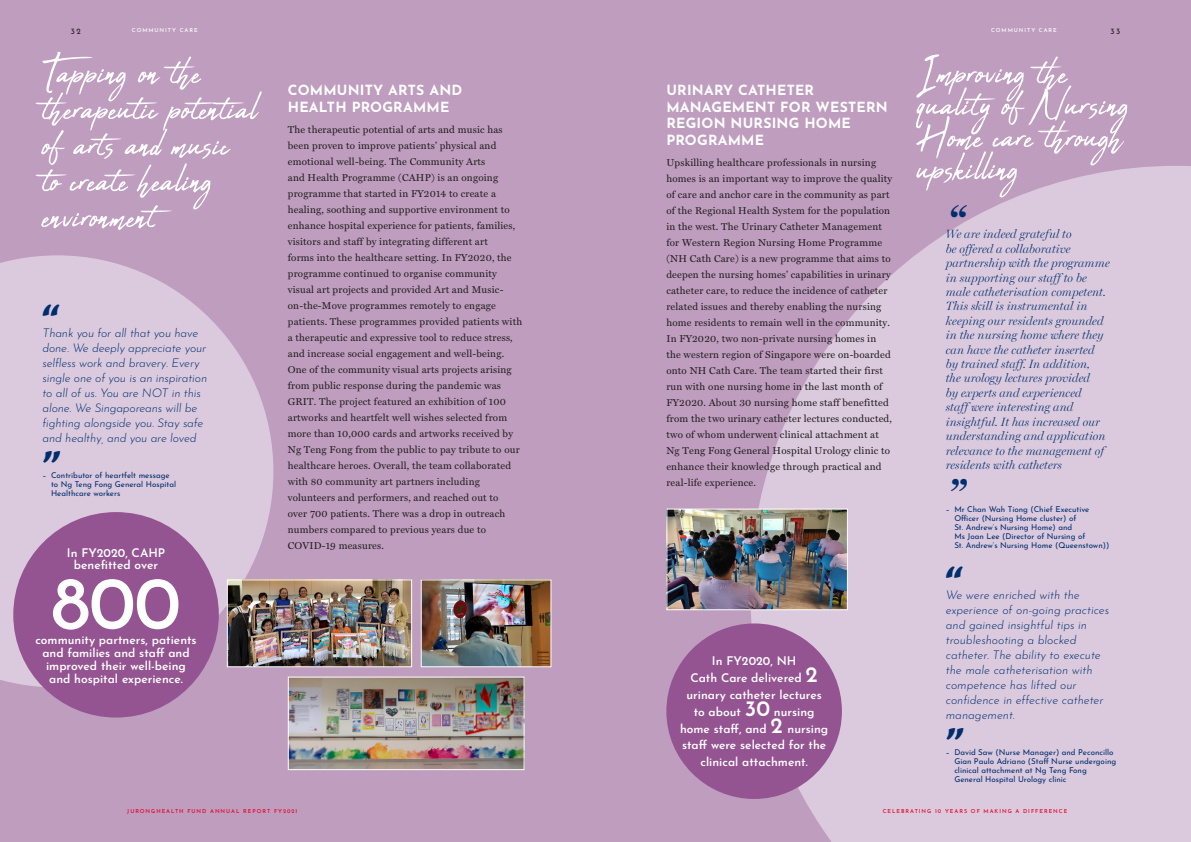
<style>
.page{position:relative;width:1191px;height:842px;background:#bf9dbf}
.page>*{position:absolute;margin:0;border:0;box-sizing:border-box;transform-origin:0 0}
.t1{font:500 75px "Josefin Sans";color:#fff}
.t2{font:50px/36px "Abuget";letter-spacing:.01em;color:#fff}
.t3{font:900 45px "Conga Brava Std";color:#002e6e}
.t4{font:italic 600 45px "Miller Display";color:#002e6e}
.t5{font:700 14px/16.6px "Josefin Sans";letter-spacing:.015em;color:#fff}
.t6{font:italic 100 12px/15px "Josefin Sans";letter-spacing:-.005em;color:#002e6e}
.t7{font:italic 300 12px/14.4px "Miller Display";letter-spacing:.01em;color:#002e6e}
.t8{font:600 12px/16.8px "Josefin Sans";color:#fff;text-align:center}
.t9{font:10px/16px "Miller Text";letter-spacing:.02em;color:#231f20}
.t10{font:8px/9px "Josefin Sans";color:#002e6e}
.t11{font:8px "Josefin Sans";color:#231f20}
.t12{font:500 5.5px "Josefin Sans";letter-spacing:.18em;color:#e60021}
.t13{font:500 5.5px "Josefin Sans";letter-spacing:.18em;color:#fff}
.s1{font-size:22px}
</style>
<div class="page">
<svg style="left:750px;top:166px;width:441px;height:676px;fill:#dbcadd"></svg>
<svg style="left:0;top:255px;width:273px;height:432px;fill:#dbcadd"></svg>
<div style="left:13px;top:512px;width:206px;height:205px;background:#945491;border-radius:50%"></div>
<img style="left:423px;top:581px;width:126px;height:84px">
<div style="left:421px;top:579px;width:130px;height:88px;border:1px solid #fff"></div>
<img style="left:229px;top:581px;width:181px;height:84px">
<div style="left:227px;top:579px;width:185px;height:88px;border:1px solid #fff"></div>
<img style="left:290px;top:679px;width:232px;height:89px">
<div style="left:288px;top:677px;width:236px;height:93px;border:1px solid #fff"></div>
<img style="left:668px;top:511px;width:178px;height:97px">
<div style="left:666px;top:509px;width:182px;height:101px;border:1px solid #fff"></div>
<div style="left:666px;top:623px;width:176px;height:176px;background:#945491;border-radius:50%"></div>
<p class="t13" style="left:132px;top:26px;width:67px">COMMUNITY CARE</p>
<p class="t13" style="left:991px;top:26px;width:67px">COMMUNITY CARE</p>
<p class="t2" style="left:43px;top:56px;width:216px">Tapping on the therapeutic potential of arts and music to create healing environment</p>
<p class="t2" style="left:917px;top:56px;width:152px">Improving the</p>
<p class="t11" style="left:71px;top:26px;width:11px">32</p>
<p class="t11" style="left:1110px;top:26px;width:11px">33</p>
<p class="t5" style="left:288px;top:81px;width:176px">COMMUNITY ARTS AND<br>HEALTH PROGRAMME</p>
<p class="t9" style="left:288px;top:122px;width:236px">The therapeutic potential of arts and music has been proven to improve patients’ physical and emotional well-being. The Community Arts<br>and Health Programme (CAHP) is an ongoing programme that started in FY2014 to create a healing, soothing and supportive environment to enhance hospital experience for patients, families, visitors and staff by integrating different art<br>forms into the healthcare setting. In FY2020, the programme continued to organise community visual art projects and provided Art and Music&shy;on-the-Move programmes remotely to engage patients. These programmes provided patients with a therapeutic and expressive tool to reduce stress, and increase social engagement and well-being.<br>One of the community visual arts projects arising from public response during the pandemic was GRIT. The project featured an exhibition of 100 artworks and heartfelt well wishes selected from more than 10,000 cards and artworks received by Ng Teng Fong from the public to pay tribute to our healthcare heroes. Overall, the team collaborated with 80 community art partners including volunteers and performers, and reached out to<br>over 700 patients. There was a drop in outreach numbers compared to previous years due to COVID-19 measures.</p>
<p class="t5" style="left:666px;top:81px;width:223px">URINARY CATHETER<br>MANAGEMENT FOR WESTERN<br>REGION NURSING HOME<br>PROGRAMME</p>
<p class="t9" style="left:666px;top:155px;width:227px">Upskilling healthcare professionals in nursing homes is an important way to improve the quality of care and anchor care in the community as part of the Regional Health System for the population in the west. The Urinary Catheter Management for Western Region Nursing Home Programme (NH Cath Care) is a new programme that aims to deepen the nursing homes’ capabilities in urinary catheter care, to reduce the incidence of catheter related issues and thereby enabling the nursing home residents to remain well in the community.<br>In FY2020, two non-private nursing homes in the western region of Singapore were on-boarded onto NH Cath Care. The team started their first run with one nursing home in the last month of FY2020. About 30 nursing home staff benefitted from the two urinary catheter lectures conducted, two of whom underwent clinical attachment at Ng Teng Fong General Hospital Urology clinic to enhance their knowledge through practical and real-life experience.</p>
<p class="t2" style="left:917px;top:88px;width:214px">quality of Nursing</p>
<p class="t2" style="left:917px;top:120px;width:208px">Home care through</p>
<p class="t2" style="left:917px;top:152px;width:103px">upskilling</p>
<p class="t4" style="left:945px;top:196px;width:19px">“</p>
<p class="t7" style="left:945px;top:227px;width:165px">We are indeed grateful to<br>be offered a collaborative partnership with the programme in supporting our staff to be male catheterisation competent.<br>This skill is instrumental in keeping our residents grounded in the nursing home where they can have the catheter inserted by trained staff. In addition,<br>the urology lectures provided<br>by experts and experienced<br>staff were interesting and insightful. It has increased our understanding and application relevance to the management of residents with catheters</p>
<p class="t4" style="left:945px;top:470px;width:19px">”</p>
<p class="t10" style="left:954px;top:504px;width:156px;text-indent:-9px">– Mr Chan Wah Tiong (Chief Executive Officer (Nursing Home cluster) of<br>St. Andrew’s Nursing Home) and<br>Ms Joan Lee (Director of Nursing of<br>St. Andrew’s Nursing Home (Queenstown))</p>
<p class="t3" style="left:945px;top:559px;width:19px">“</p>
<p class="t6" style="left:945px;top:586px;width:165px">We were enriched with the experience of on-going practices and gained insightful tips in troubleshooting a blocked catheter. The ability to execute the male catheterisation with competence has lifted our confidence in effective catheter management.</p>
<p class="t3" style="left:945px;top:721px;width:19px">”</p>
<p class="t10" style="left:954px;top:747px;width:163px;text-indent:-9px">– David Saw (Nurse Manager) and Peconcillo Gian Paulo Adriano (Staff Nurse undergoing clinical attachment at Ng Teng Fong General Hospital Urology clinic</p>
<p class="t3" style="left:43px;top:297px;width:19px">“</p>
<p class="t6" style="left:43px;top:324px;width:166px">Thank you for all that you have done. We deeply appreciate your selfless work and bravery. Every single one of you is an inspiration to all of us. You are NOT in this alone. We Singaporeans will be fighting alongside you. Stay safe and healthy, and you are loved</p>
<p class="t3" style="left:43px;top:444px;width:19px">”</p>
<p class="t10" style="left:51px;top:470px;width:126px;text-indent:-9px">– Contributor of heartfelt message to Ng Teng Fong General Hospital<br>Healthcare workers</p>
<p class="t8" style="left:67px;top:545px;width:100px;line-height:12.8px">In FY2020, CAHP benefitted over</p>
<p class="t1" style="left:51px;top:547px;width:131px">800</p>
<p class="t8" style="left:42px;top:646px;width:149px;line-height:12.8px">and families and staff and improved their well-being and hospital experience.</p>
<p class="t8" style="left:680px;top:652px;width:150px">In FY2020, NH<br>Cath Care delivered <span class="s1">2 </span>urinary catheter lectures to about <span class="s1">30</span> nursing home staff, and <span class="s1">2</span> nursing staff were selected for the clinical attachment.</p>
<p class="t8" style="left:35px;top:631px;width:163px">community partners, patients</p>
<p class="t12" style="left:127px;top:807px;width:172px">JURONGHEALTH FUND ANNUAL REPORT FY2021</p>
<p class="t12" style="left:882px;top:807px;width:186px">CELEBRATING 10 YEARS OF MAKING A DIFFERENCE</p>
</div>
